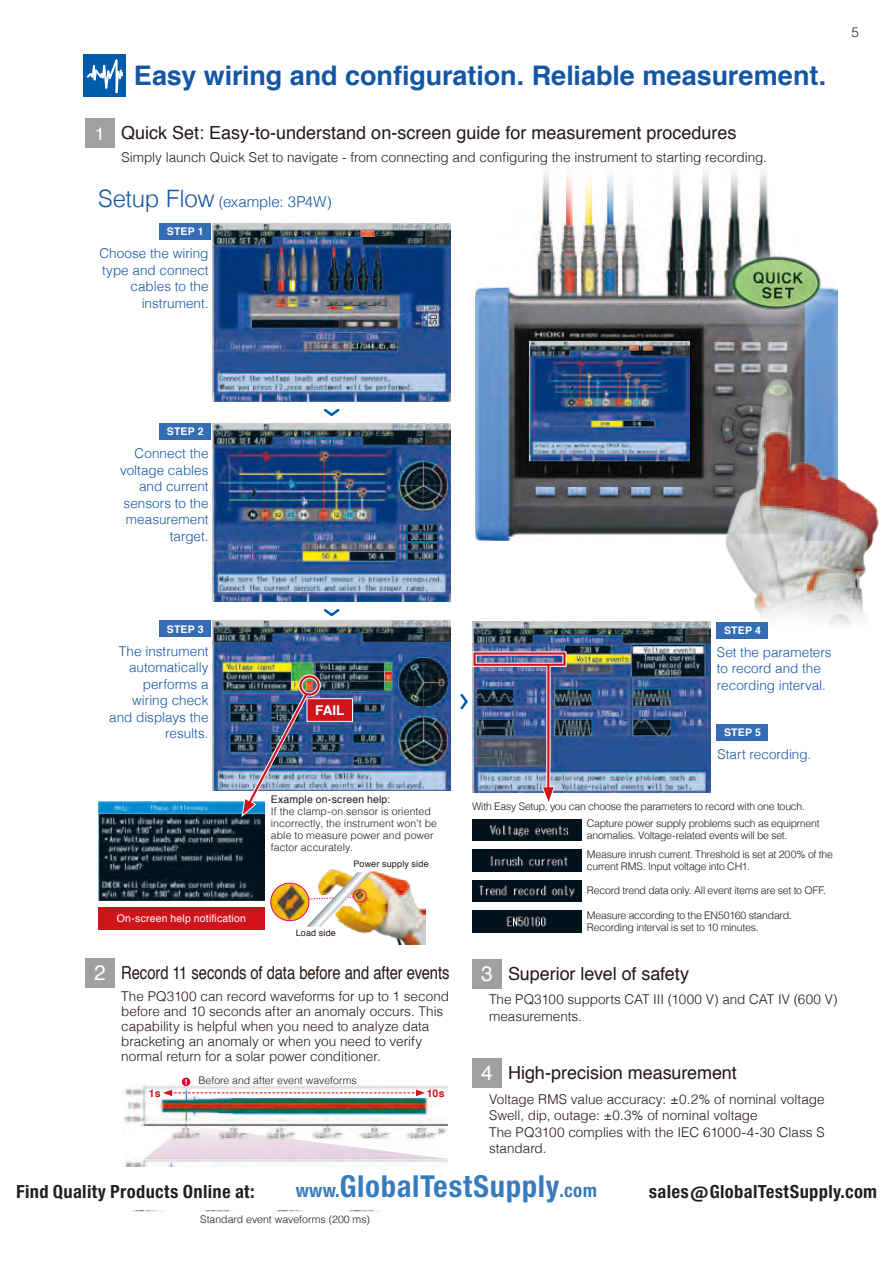
<style>
.page{position:relative;width:893px;height:1263px;background:#fff}
.page>*{position:absolute;margin:0;border:0;box-sizing:border-box;transform-origin:0 0}
.t1{font:28.95px "Europa Gro Nr 2 SBOP Bol Con";letter-spacing:.02em;color:#367bbc}
.t2{font:700 27px "Helvetica";letter-spacing:-.005em;color:#1456a6}
.t3{font:18px "Helvetica";color:#231916}
.t4{font:18px "Helvetica";color:#231916;scale:.82 1}
.t5{font:17.4px "Europa Gro Nr 2 SBOP Bol Con";letter-spacing:.02em;color:#231f20}
.t6{font:300 15px "Helvetica";letter-spacing:-.01em;color:#1456a6}
.t7{font:300 13.5px/16.5px "Helvetica";color:#231916}
.t8{font:300 13.5px/16.5px "Helvetica";color:#1456a6;text-align:right}
.t9{font:700 13.5px "Helvetica";color:#fff}
.t10{font:300 10.5px/17px "Helvetica";letter-spacing:-.015em;color:#231916}
.t11{font:300 10.5px/12px "Helvetica";letter-spacing:.01em;color:#231916}
.t12{font:700 10.5px "Helvetica";letter-spacing:.02em;color:#fff}
.t13{font:10.5px "Helvetica";letter-spacing:.02em;color:#fff}
.t14{font:10.5px "Helvetica";letter-spacing:.015em;color:#231916}
.t15{font:700 10.5px "Helvetica";color:#d1131c}
.t16{font:9px "Helvetica";letter-spacing:.025em;color:#231916}
.s1{color:#fff}
.s2{font-size:24px}
.s3{font-size:21px;color:#fff}
.s4{font-size:17.85px}
</style>
<div class="page">
<img style="left:326px;top:869px;width:99px;height:75px">
<img style="left:476px;top:171px;width:361px;height:369px">
<img style="left:530px;top:341px;width:159px;height:120px">
<svg style="left:737px;top:332px;width:82px;height:47px;background:#7d848f"></svg>
<img style="left:726px;top:379px;width:153px;height:247px">
<svg style="left:710px;top:234px;width:128px;height:98px"></svg>
<img style="left:730px;top:255px;width:91px;height:56px">
<div style="left:83px;top:54px;width:42px;height:42px;background:#005bac"></div>
<svg style="left:86px;top:59px;width:37px;height:34px"></svg>
<div style="left:85px;top:118px;width:30px;height:30px;background:#a0a0a1"></div>
<img style="left:213px;top:223px;width:238px;height:179px">
<img style="left:213px;top:423px;width:238px;height:179px">
<img style="left:213px;top:621px;width:238px;height:170px">
<img style="left:472px;top:622px;width:238px;height:170px">
<div style="left:160px;top:223px;width:51px;height:17px;background:#356db5"></div>
<div style="left:160px;top:423px;width:51px;height:17px;background:#356db5"></div>
<div style="left:160px;top:621px;width:51px;height:16px;background:#356db5"></div>
<div style="left:717px;top:622px;width:51px;height:17px;background:#356db5"></div>
<div style="left:717px;top:724px;width:51px;height:17px;background:#356db5"></div>
<svg style="left:324px;top:408px;width:16px;height:8px"></svg>
<svg style="left:324px;top:609px;width:16px;height:8px"></svg>
<div style="left:307px;top:699px;width:45px;height:22px;background:#d1131c"></div>
<div style="left:307px;top:698px;width:46px;height:24px;border:1px solid #fff"></div>
<img style="left:271px;top:883px;width:38px;height:38px;border-radius:19px">
<div style="left:270px;top:883px;width:39px;height:38px;border:1px solid #e4007f;border-radius:50%"></div>
<img style="left:306px;top:872px;width:65px;height:55px">
<img style="left:98px;top:801px;width:167px;height:100px">
<img style="left:241px;top:674px;width:80px;height:144px">
<div style="left:98px;top:907px;width:167px;height:23px;background:#d1131c"></div>
<img style="left:472px;top:819px;width:109px;height:22px">
<img style="left:472px;top:850px;width:109px;height:21px">
<img style="left:472px;top:880px;width:109px;height:22px">
<img style="left:472px;top:911px;width:109px;height:21px">
<img style="left:460px;top:651px;width:107px;height:151px">
<div style="left:85px;top:958px;width:30px;height:30px;background:#a0a0a1"></div>
<img style="left:122px;top:1085px;width:325px;height:127px">
<svg style="left:163px;top:1079px;width:262px;height:17px"></svg>
<svg style="left:144px;top:1125px;width:304px;height:34px"></svg>
<div style="left:472px;top:959px;width:30px;height:29px;background:#a0a0a1"></div>
<div style="left:472px;top:1058px;width:30px;height:30px;background:#a0a0a1"></div>
<div style="left:0;top:1167px;width:887px;height:42px;background:#fff"></div>
<h2 class="t2" style="left:134px;top:54px;width:694px">Easy wiring and configuration. Reliable measurement.</h2>
<h3 class="t3" style="left:95px;top:119px;width:643px"><span class="s1">1</span> Quick Set: Easy-to-understand on-screen guide for measurement procedures</h3>
<p class="t7" style="left:121px;top:149px;width:647px">Simply launch Quick Set to navigate - from connecting and configuring the instrument to starting recording.</p>
<p class="t6" style="left:98px;top:190px;width:235px"><span class="s2">Setup Flow</span> (example: 3P4W)</p>
<p class="t12" style="left:167px;top:223px;width:38px">STEP 1</p>
<p class="t8" style="left:99px;top:244px;width:111px">Choose the wiring type and connect cables to the instrument.</p>
<p class="t7" style="left:851px;top:23px;width:9px">5</p>
<p class="t12" style="left:167px;top:423px;width:38px">STEP 2</p>
<p class="t8" style="left:120px;top:444px;width:90px">Connect the voltage cables and current sensors to the measurement target.</p>
<p class="t12" style="left:167px;top:621px;width:38px">STEP 3</p>
<p class="t12" style="left:724px;top:622px;width:38px">STEP 4</p>
<p class="t8" style="left:109px;top:642px;width:101px">The instrument automatically performs a wiring check and displays the results.</p>
<p class="t8" style="left:717px;top:643px;width:116px;text-align:left">Set the parameters to record and the recording interval.</p>
<p class="t8" style="left:717px;top:745px;width:95px">Start recording.</p>
<p class="t9" style="left:315px;top:699px;width:31px">FAIL</p>
<p class="t12" style="left:724px;top:724px;width:38px">STEP 5</p>
<p class="t13" style="left:117px;top:910px;width:131px">On-screen help notification</p>
<p class="t14" style="left:271px;top:791px;width:121px">Example on-screen help:</p>
<p class="t11" style="left:271px;top:805px;width:168px">If the clamp-on sensor is oriented incorrectly, the instrument won’t be able to measure power and power factor accurately.</p>
<p class="t16" style="left:354px;top:857px;width:77px">Power supply side</p>
<p class="t16" style="left:296px;top:926px;width:42px">Load side</p>
<h3 class="t4" style="left:94px;top:959px;width:435px"><span class="s3">2</span> Record 11 seconds of data before and after events</h3>
<p class="t7" style="left:121px;top:988px;width:329px;line-height:15px">The PQ3100 can record waveforms for up to 1 second before and 10 seconds after an anomaly occurs. This capability is helpful when you need to analyze data bracketing an anomaly or when you need to verify normal return for a solar power conditioner.</p>
<p class="t10" style="left:199px;top:1071px;width:160px">Before and after event waveforms</p>
<p class="t15" style="left:149px;top:1084px;width:13px">1s</p>
<p class="t15" style="left:427px;top:1084px;width:19px">10s</p>
<p class="t10" style="left:587px;top:798px;width:234px;text-indent:-115px">With Easy Setup, you can choose the parameters to record with one touch.<br>Capture power supply problems such as equipment</p>
<p class="t10" style="left:587px;top:826px;width:248px;line-height:18.5px">anomalies. Voltage-related events will be set.<br>Measure inrush current. Threshold is set at 200% of the</p>
<p class="t10" style="left:587px;top:857px;width:165px">current RMS. Input voltage into CH1.</p>
<p class="t10" style="left:587px;top:881px;width:241px">Record trend data only. All event items are set to OFF.</p>
<p class="t10" style="left:587px;top:908px;width:206px;line-height:12px">Measure according to the EN50160 standard.<br>Recording interval is set to 10 minutes.</p>
<h3 class="t3" style="left:481px;top:960px;width:209px"><span class="s3">3</span> Superior level of safety</h3>
<p class="t7" style="left:489px;top:991px;width:350px">The PQ3100 supports CAT III (1000 V) and CAT IV (600 V) measurements.</p>
<h3 class="t3" style="left:481px;top:1059px;width:257px"><span class="s3">4</span> High-precision measurement</h3>
<p class="t7" style="left:489px;top:1090px;width:337px">Voltage RMS value accuracy: ±0.2% of nominal voltage Swell, dip, outage: ±0.3% of nominal voltage<br>The PQ3100 complies with the IEC 61000-4-30 Class S standard.</p>
<p class="t5" style="left:16px;top:1181px;width:240px">Find Quality Products Online at:</p>
<h1 class="t1" style="left:296px;top:1169px;width:303px"><span class="s4">www.</span>GlobalTestSupply<span class="s4">.com</span></h1>
<p class="t5" style="left:649px;top:1181px;width:230px">sales@GlobalTestSupply.com</p>
<p class="t10" style="left:200px;top:1210px;width:171px">Standard event waveforms (200 ms)</p>
</div>
